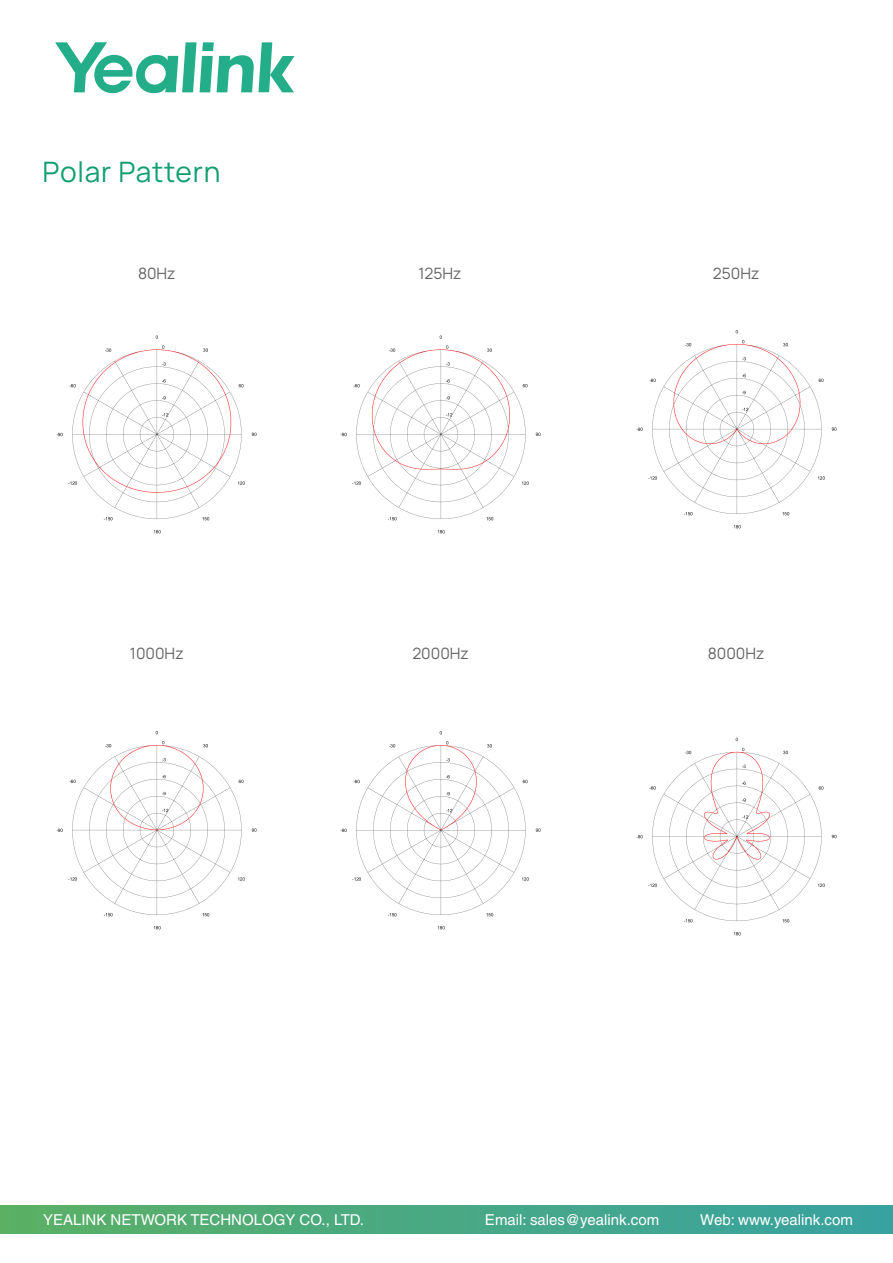
<style>
.page{position:relative;width:893px;height:1263px;background:#fff}
.page>*{position:absolute;margin:0;border:0;box-sizing:border-box;transform-origin:0 0}
.h2-绿{font:27px "Manrope 3";letter-spacing:.03em;color:#109f6f}
.t1{font:15px "Helvetica LT";color:#fff}
.t2{font:15px "Manrope 3";color:#636366}
</style>
<div class="page">
<svg style="left:55px;top:42px;width:239px;height:51px"></svg>
<div style="left:0;top:1206px;width:893px;height:27px;background:linear-gradient(to right,#5ab065,#38a2a2)"></div>
<img style="left:57px;top:731px;width:200px;height:198px">
<img style="left:341px;top:335px;width:200px;height:199px">
<img style="left:636px;top:330px;width:200px;height:198px">
<img style="left:57px;top:335px;width:200px;height:199px">
<img style="left:341px;top:731px;width:200px;height:198px">
<img style="left:636px;top:737px;width:200px;height:198px">
<p class="h2-绿" style="left:43px;top:155px;width:179px">Polar Pattern</p>
<p class="t2" style="left:138px;top:264px;width:39px">80Hz</p>
<p class="t2" style="left:418px;top:264px;width:45px">125Hz</p>
<p class="t2" style="left:713px;top:264px;width:48px">250Hz</p>
<p class="t2" style="left:130px;top:644px;width:55px">1000Hz</p>
<p class="t2" style="left:412px;top:644px;width:58px">2000Hz</p>
<p class="t2" style="left:708px;top:644px;width:58px">8000Hz</p>
<p class="t1" style="left:43px;top:1211px;width:322px">YEALINK NETWORK TECHNOLOGY CO., LTD.</p>
<p class="t1" style="left:485px;top:1211px;width:176px">Email: sales@yealink.com</p>
<p class="t1" style="left:700px;top:1211px;width:154px">Web: www.yealink.com</p>
</div>
